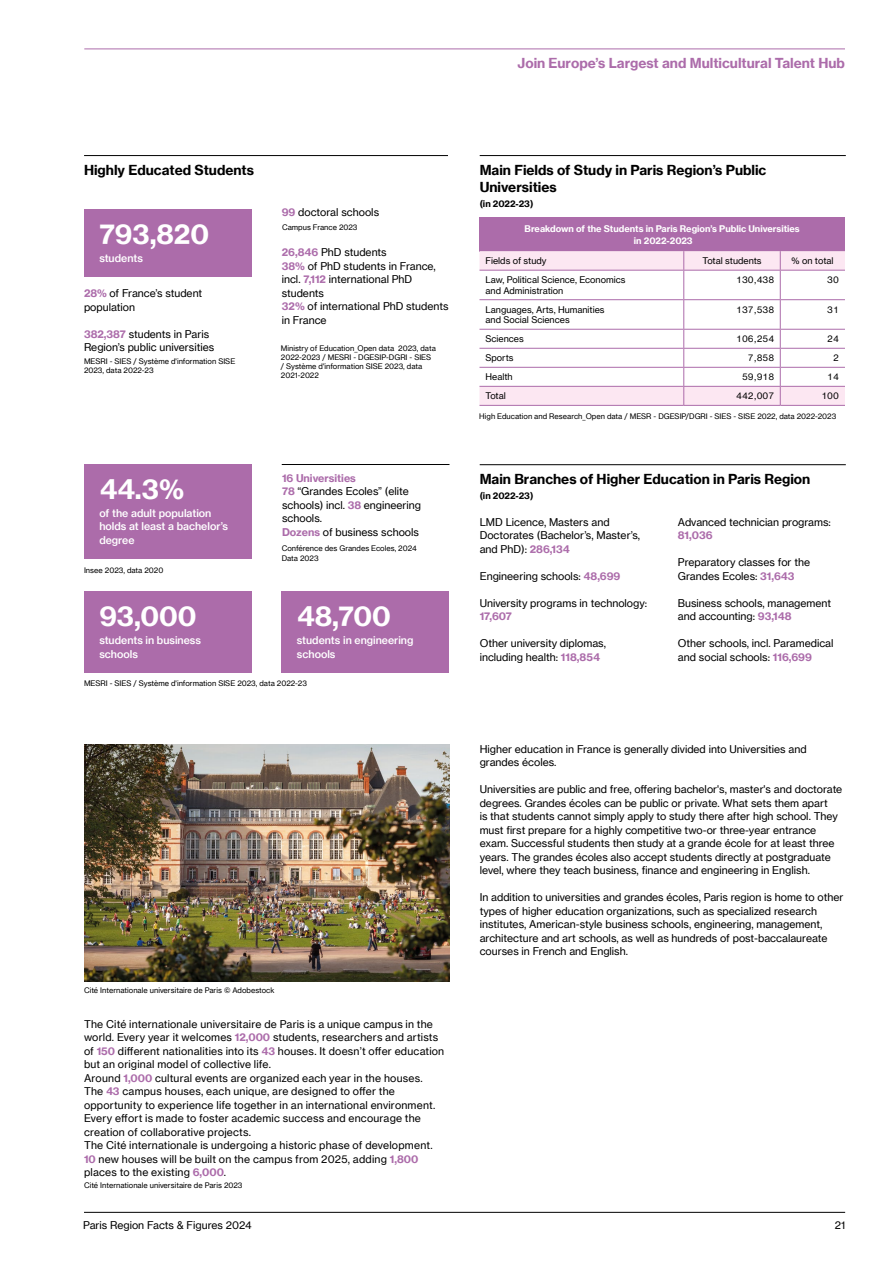
<style>
.page{position:relative;width:893px;height:1263px;background:#fff}
.page>*{position:absolute;margin:0;border:0;box-sizing:border-box;transform-origin:0 0}
.t1{font:27px "N Haas Grotesk TX Pro 75 Bd";color:#fff}
.t2{font:13.5px/16.5px "N Haas Grotesk TX Pro 75 Bd";color:#000}
.t3{font:13.5px "N Haas Grotesk TX Pro 75 Bd";color:#ac6caa}
.t4{font:10.5px/13.5px "N Haas Grotesk TX Pro 55 Rg";color:#000}
.t5{font:10.5px/13.5px "N Haas Grotesk TX Pro 55 Rg";letter-spacing:.02em;color:#000}
.t6{font:10.5px/13.5px "N Haas Grotesk TX Pro 65 Md";color:#fff}
.t7{font:10.5px "N Haas Grotesk TX Pro 75 Bd";color:#ac6caa}
.t8{font:9px/10.5px "N Haas Grotesk TX Pro 55 Rg";color:#000}
.t9{font:9px/12px "N Haas Grotesk TX Pro 75 Bd";color:#fff;text-align:center}
.t10{font:9px "N Haas Grotesk TX Pro 75 Bd";color:#000}
.t11{font:7.5px/9px "N Haas Grotesk TX Pro 55 Rg";color:#000}
.s1{font-family:"N Haas Grotesk TX Pro 75 Bd";color:#ac6caa}
</style>
<div class="page">
<hr style="left:84px;top:1212px;width:761px;height:1px;background:#000">
<img style="left:84px;top:744px;width:365px;height:237px">
<hr style="left:84px;top:155px;width:364px;height:1px;background:#000">
<hr style="left:480px;top:464px;width:366px;height:1px;background:#000">
<div style="left:84px;top:209px;width:168px;height:67px;background:#ac6caa"></div>
<div style="left:84px;top:592px;width:168px;height:81px;background:#ac6caa"></div>
<div style="left:282px;top:592px;width:167px;height:81px;background:#ac6caa"></div>
<div style="left:84px;top:464px;width:168px;height:95px;background:#ac6caa"></div>
<hr style="left:282px;top:464px;width:167px;height:1px;background:#000">
<div style="left:479px;top:217px;width:366px;height:34px;background:#ac6caa"></div>
<hr style="left:479px;top:405px;width:205px;height:1px;background:#ac6caa">
<hr style="left:684px;top:405px;width:96px;height:1px;background:#ac6caa">
<hr style="left:780px;top:405px;width:65px;height:1px;background:#ac6caa">
<svg style="left:479px;top:251px;width:366px;height:154px"></svg>
<hr style="left:480px;top:155px;width:366px;height:1px;background:#000">
<hr style="left:84px;top:49px;width:761px;height:1px;background:#ac6caa">
<p class="t3" style="left:518px;top:54px;width:329px">Join Europe’s Largest and Multicultural Talent Hub</p>
<p class="t2" style="left:84px;top:161px;width:172px">Highly Educated Students</p>
<h1 class="t1" style="left:99px;top:217px;width:111px">793,820</h1>
<p class="t6" style="left:99px;top:251px;width:45px">students</p>
<p class="t4" style="left:84px;top:287px;width:120px"><span class="s1">28%</span> of France’s student population</p>
<p class="t4" style="left:84px;top:327px;width:132px"><span class="s1">382,387</span> students in Paris<br>Region’s public universities</p>
<p class="t11" style="left:84px;top:357px;width:153px">MESRI - SIES / Système d'information SISE<br>2023, data 2022-23</p>
<p class="t4" style="left:282px;top:205px;width:99px"><span class="s1">99</span> doctoral schools</p>
<p class="t4" style="left:282px;top:246px;width:168px"><span class="s1">26,846</span> PhD students<br><span class="s1">38%</span> of PhD students in France, incl. <span class="s1">7,112</span> international PhD students<br><span class="s1">32%</span> of international PhD students in France</p>
<p class="t11" style="left:282px;top:222px;width:77px">Campus France 2023</p>
<p class="t11" style="left:281px;top:344px;width:156px">Ministry of Education_Open data 2023, data 2022-2023 / MESRI - DGESIP-DGRI - SIES / Système d'information SISE 2023, data 2021-2022</p>
<h1 class="t1" style="left:99px;top:472px;width:86px">44.3%</h1>
<p class="t6" style="left:99px;top:506px;width:130px">of the adult population holds at least a bachelor’s degree</p>
<p class="t11" style="left:84px;top:566px;width:81px">Insee 2023, data 2020</p>
<h1 class="t1" style="left:99px;top:599px;width:99px">93,000</h1>
<p class="t6" style="left:99px;top:633px;width:103px">students in business schools</p>
<p class="t7" style="left:282px;top:471px;width:75px">16 Universities</p>
<p class="t4" style="left:282px;top:485px;width:141px"><span class="s1">78</span> “Grandes Ecoles” (elite schools) incl. <span class="s1">38</span> engineering schools.<br><span class="s1">Dozens</span> of business schools</p>
<p class="t11" style="left:282px;top:542px;width:136px;line-height:10.5px">Conférence des Grandes Ecoles, 2024<br>Data 2023</p>
<h1 class="t1" style="left:297px;top:599px;width:96px">48,700</h1>
<p class="t6" style="left:297px;top:633px;width:118px">students in engineering schools</p>
<p class="t11" style="left:84px;top:679px;width:225px">MESRI - SIES / Système d'information SISE 2023, data 2022-23</p>
<p class="t11" style="left:84px;top:986px;width:192px">Cité Internationale universitaire de Paris © Adobestock</p>
<p class="t5" style="left:84px;top:1017px;width:362px">The Cité internationale universitaire de Paris is a unique campus in the world. Every year it welcomes <span class="s1">12,000</span> students, researchers and artists of <span class="s1">150</span> different nationalities into its <span class="s1">43</span> houses. It doesn’t offer education but an original model of collective life.<br>Around <span class="s1">1,000</span> cultural events are organized each year in the houses.<br>The <span class="s1">43</span> campus houses, each unique, are designed to offer the opportunity to experience life together in an international environment.<br>Every effort is made to foster academic success and encourage the creation of collaborative projects.<br>The Cité internationale is undergoing a historic phase of development.<br><span class="s1">10</span> new houses will be built on the campus from 2025, adding <span class="s1">1,800 </span>places to the existing <span class="s1">6,000</span>.</p>
<p class="t11" style="left:84px;top:1181px;width:160px">Cité Internationale universitaire de Paris 2023</p>
<p class="t2" style="left:480px;top:162px;width:288px">Main Fields of Study in Paris Region’s Public<br>Universities</p>
<p class="t10" style="left:480px;top:198px;width:55px">(in 2022-23)</p>
<p class="t9" style="left:525px;top:222px;width:277px">Breakdown of the Students in Paris Region’s Public Universities in 2022-2023</p>
<p class="t8" style="left:485px;top:256px;width:62px">Fields of study</p>
<p class="t8" style="left:702px;top:256px;width:61px">Total students</p>
<p class="t8" style="left:792px;top:256px;width:43px">% on total</p>
<p class="t8" style="left:485px;top:275px;width:142px">Law, Political Science, Economics and Administration</p>
<p class="t8" style="left:736px;top:275px;width:40px">130,438</p>
<p class="t8" style="left:827px;top:275px;width:13px">30</p>
<p class="t8" style="left:485px;top:304px;width:121px">Languages, Arts, Humanities and Social Sciences</p>
<p class="t8" style="left:736px;top:304px;width:40px">137,538</p>
<p class="t8" style="left:827px;top:304px;width:13px">31</p>
<p class="t8" style="left:485px;top:334px;width:40px">Sciences</p>
<p class="t8" style="left:736px;top:334px;width:40px">106,254</p>
<p class="t8" style="left:827px;top:334px;width:13px">24</p>
<p class="t8" style="left:485px;top:353px;width:30px">Sports</p>
<p class="t8" style="left:748px;top:353px;width:28px">7,858</p>
<p class="t8" style="left:833px;top:353px;width:7px">2</p>
<p class="t8" style="left:485px;top:372px;width:29px">Health</p>
<p class="t8" style="left:742px;top:372px;width:34px">59,918</p>
<p class="t8" style="left:827px;top:372px;width:13px">14</p>
<p class="t8" style="left:485px;top:391px;width:22px">Total</p>
<p class="t8" style="left:736px;top:391px;width:40px">442,007</p>
<p class="t8" style="left:821px;top:391px;width:19px">100</p>
<p class="t11" style="left:479px;top:412px;width:359px">High Education and Research_Open data / MESR - DGESIP/DGRI - SIES - SISE 2022, data 2022-2023</p>
<p class="t2" style="left:480px;top:471px;width:332px">Main Branches of Higher Education in Paris Region</p>
<p class="t10" style="left:480px;top:490px;width:55px">(in 2022-23)</p>
<p class="t4" style="left:480px;top:515px;width:162px">LMD Licence, Masters and<br>Doctorates (Bachelor’s, Master’s, and PhD): <span class="s1">286,134</span></p>
<p class="t4" style="left:480px;top:569px;width:142px">Engineering schools: <span class="s1">48,699</span></p>
<p class="t4" style="left:480px;top:596px;width:169px">University programs in technology:</p>
<p class="t7" style="left:480px;top:610px;width:34px">17,607</p>
<p class="t4" style="left:480px;top:636px;width:128px">Other university diplomas, including health: <span class="s1">118,854</span></p>
<p class="t4" style="left:678px;top:515px;width:155px">Advanced technician programs:</p>
<p class="t7" style="left:678px;top:529px;width:36px">81,036</p>
<p class="t4" style="left:678px;top:555px;width:134px">Preparatory classes for the<br>Grandes Ecoles: <span class="s1">31,643</span></p>
<p class="t4" style="left:678px;top:596px;width:155px">Business schools, management and accounting: <span class="s1">93,148</span></p>
<p class="t4" style="left:678px;top:636px;width:157px">Other schools, incl. Paramedical and social schools: <span class="s1">116,699</span></p>
<p class="t4" style="left:480px;top:742px;width:328px">Higher education in France is generally divided into Universities and grandes écoles.</p>
<p class="t4" style="left:480px;top:782px;width:364px">Universities are public and free, offering bachelor's, master's and doctorate degrees. Grandes écoles can be public or private. What sets them apart<br>is that students cannot simply apply to study there after high school. They must first prepare for a highly competitive two-or three-year entrance exam. Successful students then study at a grande école for at least three years. The grandes écoles also accept students directly at postgraduate level, where they teach business, finance and engineering in English.</p>
<p class="t4" style="left:480px;top:890px;width:365px">In addition to universities and grandes écoles, Paris region is home to other types of higher education organizations, such as specialized research institutes, American-style business schools, engineering, management, architecture and art schools, as well as hundreds of post-baccalaureate courses in French and English.</p>
<p class="t4" style="left:83px;top:1218px;width:170px">Paris Region Facts &amp; Figures 2024</p>
<p class="t4" style="left:835px;top:1218px;width:12px">21</p>
</div>
